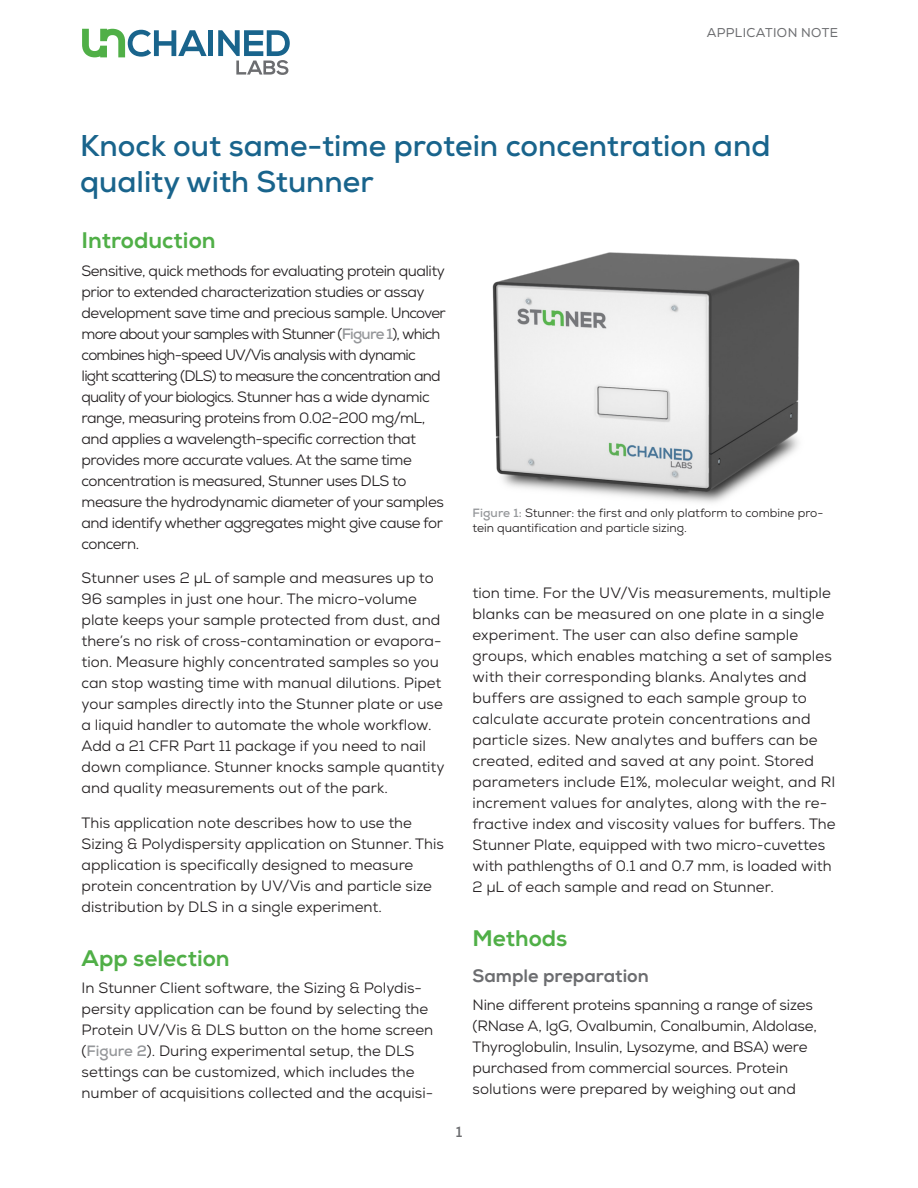
<style>
.page{position:relative;width:918px;height:1188px;background:#fff}
.page>*{position:absolute;margin:0;border:0;box-sizing:border-box;transform-origin:0 0}
.t1{font:700 30px/36px "Nexa";color:#19648c}
.header_1{font:22.5px "Nexa X Bold";color:#50af47}
.header_2{font:18px "Nexa X Bold";color:#6c6d70}
.body{font:15px/21px "Nexa";color:#231f20}
.body-2{font:15px/21px "Nexa";letter-spacing:-.03em;color:#231f20}
.t2{font:700 15px "Nexa";color:#6c6d70}
.t3{font:12.75px "Nexa";letter-spacing:.03em;color:#6c6d70}
.t4{font:12px/15px "Nexa";color:#231f20}
.s1{font-weight:700;color:#95979a}
</style>
<div class="page">
<div style="left:208px;top:30px;width:5px;height:26px;background:#19648c"></div>
<svg style="left:218px;top:30px;width:72px;height:45px"></svg>
<svg style="left:82px;top:29px;width:125px;height:28px"></svg>
<img style="left:492px;top:252px;width:308px;height:251px">
<p class="t3" style="left:707px;top:25px;width:133px">APPLICATION NOTE</p>
<p class="t1" style="left:80px;top:128px;width:692px">Knock out same-time protein concentration and quality with Stunner</p>
<p class="header_1" style="left:82px;top:226px;width:136px">Introduction</p>
<p class="body-2" style="left:82px;top:260px;width:366px">Sensitive, quick methods for evaluating protein quality prior to extended characterization studies or assay development save time and precious sample. Uncover more about your samples with Stunner (<span class="s1">Figure 1</span>), which combines high-speed UV/Vis analysis with dynamic light scattering (DLS) to measure the concentration and quality of your biologics. Stunner has a wide dynamic range, measuring proteins from 0.02−200 mg/mL, and applies a wavelength-specific correction that provides more accurate values. At the same time concentration is measured, Stunner uses DLS to measure the hydrodynamic diameter of your samples and identify whether aggregates might give cause for concern.</p>
<p class="body" style="left:82px;top:568px;width:365px">Stunner uses 2 µL of sample and measures up to 96 samples in just one hour. The micro-volume plate keeps your sample protected from dust, and there’s no risk of cross-contamination or evapora&shy;tion. Measure highly concentrated samples so you can stop wasting time with manual dilutions. Pipet your samples directly into the Stunner plate or use a liquid handler to automate the whole workflow.<br>Add a 21 CFR Part 11 package if you need to nail down compliance. Stunner knocks sample quantity and quality measurements out of the park.</p>
<p class="body" style="left:82px;top:812px;width:364px">This application note describes how to use the Sizing &amp; Polydispersity application on Stunner. This application is specifically designed to measure protein concentration by UV/Vis and particle size distribution by DLS in a single experiment.</p>
<p class="header_1" style="left:82px;top:944px;width:150px">App selection</p>
<p class="body" style="left:82px;top:978px;width:353px">In Stunner Client software, the Sizing &amp; Polydis&shy;persity application can be found by selecting the Protein UV/Vis &amp; DLS button on the home screen (<span class="s1">Figure 2</span>). During experimental setup, the DLS settings can be customized, which includes the number of acquisitions collected and the acquisi-</p>
<p class="t2" style="left:456px;top:1122px;width:8px">1</p>
<p class="t4" style="left:472px;top:505px;width:352px"><span class="s1">Figure 1:</span> Stunner: the first and only platform to combine pro&shy;tein quantification and particle sizing.</p>
<p class="body" style="left:473px;top:582px;width:365px">tion time. For the UV/Vis measurements, multiple blanks can be measured on one plate in a single experiment. The user can also define sample groups, which enables matching a set of samples with their corresponding blanks. Analytes and buffers are assigned to each sample group to calculate accurate protein concentrations and particle sizes. New analytes and buffers can be created, edited and saved at any point. Stored parameters include E1%, molecular weight, and RI increment values for analytes, along with the re&shy;fractive index and viscosity values for buffers. The Stunner Plate, equipped with two micro-cuvettes with pathlengths of 0.1 and 0.7 mm, is loaded with 2 µL of each sample and read on Stunner.</p>
<p class="header_1" style="left:473px;top:924px;width:96px">Methods</p>
<p class="header_2" style="left:473px;top:965px;width:178px">Sample preparation</p>
<p class="body" style="left:473px;top:994px;width:346px">Nine different proteins spanning a range of sizes (RNase A, IgG, Ovalbumin, Conalbumin, Aldolase, Thyroglobulin, Insulin, Lysozyme, and BSA) were purchased from commercial sources. Protein solutions were prepared by weighing out and</p>
</div>
